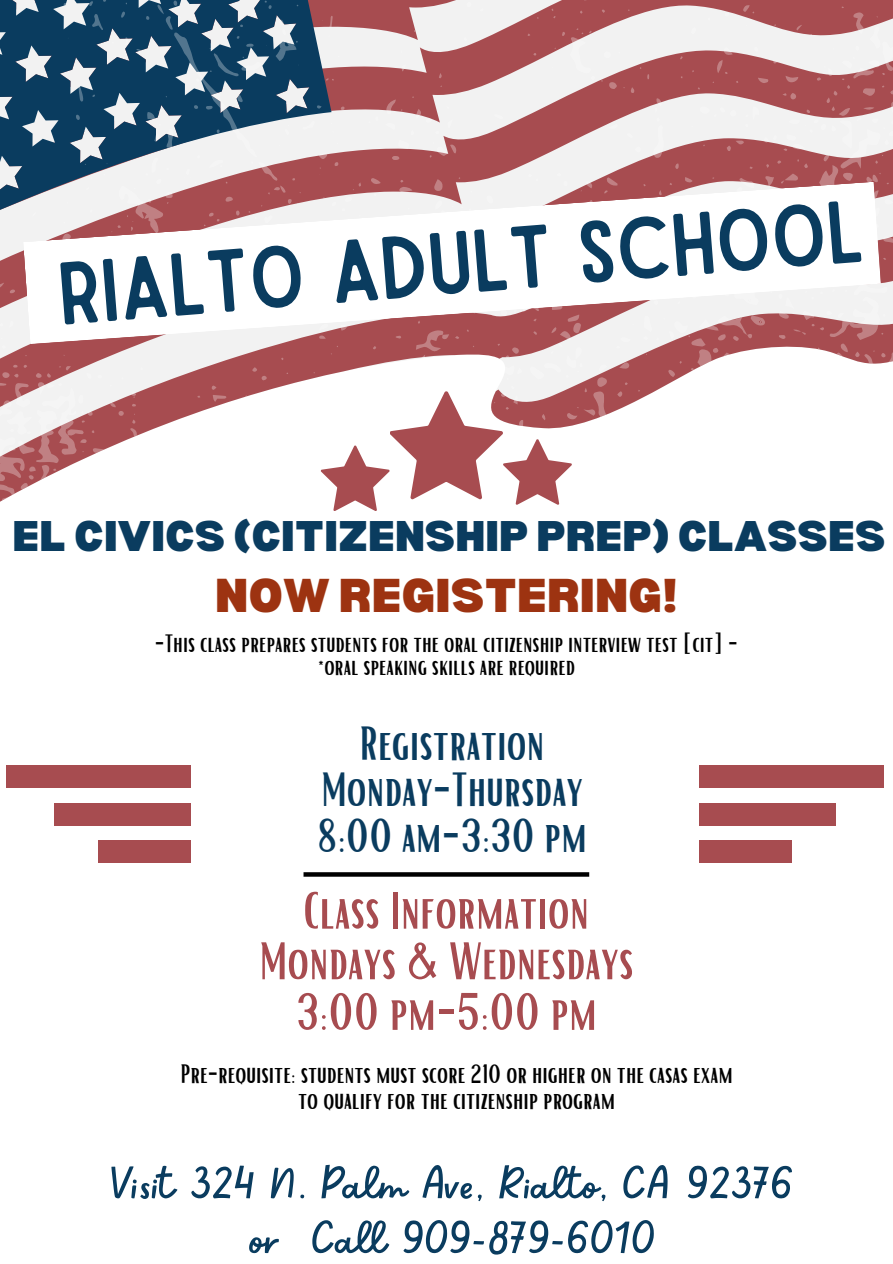
<style>
.page{position:relative;width:893px;height:1264px;background:#fff}
.page>*{position:absolute;margin:0;border:0;box-sizing:border-box;transform-origin:0 0}
.t1{font:84.75px "Sailors";color:#0a3c5f}
.t2{font:51px "Bright";color:#a74c50}
.t3{font:50.4px "Sweet Apricot";color:#0a3c5f}
.t4{font:46.65px "Bright";color:#0a3c5f}
.t5{font:900 46.35px "Bernoru";color:#9d3311}
.t6{font:900 42px "Bernoru";color:#0a3c5f}
.t7{font:25.95px/25.8px "Bright";color:#000;text-align:center}
.t8{font:24.45px "Bright";color:#000}
</style>
<div class="page">
<svg style="left:0;top:0;width:892px;height:502px"></svg>
<div style="left:6px;top:765px;width:185px;height:23px;background:#a74c50"></div>
<div style="left:699px;top:765px;width:184px;height:23px;background:#a74c50"></div>
<div style="left:54px;top:802px;width:136px;height:23px;background:#a74c50"></div>
<div style="left:699px;top:802px;width:136px;height:23px;background:#a74c50"></div>
<div style="left:99px;top:840px;width:92px;height:22px;background:#a74c50"></div>
<div style="left:699px;top:840px;width:92px;height:22px;background:#a74c50"></div>
<svg style="left:321px;top:391px;width:251px;height:120px"></svg>
<svg style="left:23px;top:182px;width:857px;height:162px"></svg>
<svg style="left:303px;top:872px;width:286px;height:4px"></svg>
<p class="t1" style="left:56px;top:266px;width:808px;rotate:-5deg">Rialto Adult School</p>
<p class="t6" style="left:13px;top:512px;width:874px">EL CIVICS (CITIZENSHIP PREP) CLASSES</p>
<p class="t5" style="left:215px;top:568px;width:463px">NOW REGISTERING!</p>
<p class="t8" style="left:155px;top:627px;width:584px">-This class prepares students for the oral citizenship interview test [cit] -</p>
<p class="t8" style="left:318px;top:650px;width:259px">*oral speaking skills are required</p>
<p class="t4" style="left:359px;top:713px;width:186px">Registration</p>
<p class="t4" style="left:321px;top:759px;width:263px">Monday-Thursday</p>
<p class="t4" style="left:317px;top:805px;width:271px">8:00 am-3:30 pm</p>
<p class="t2" style="left:303px;top:877px;width:287px">Class Information</p>
<p class="t2" style="left:259px;top:928px;width:376px">Mondays &amp; Wednesdays</p>
<p class="t2" style="left:296px;top:978px;width:302px">3:00 pm-5:00 pm</p>
<p class="t7" style="left:180px;top:1059px;width:553px">Pre-requisite: students must score 210 or higher on the casas exam to qualify for the citizenship program</p>
<p class="t3" style="left:110px;top:1151px;width:684px">Visit 324 N. Palm Ave, Rialto, CA 92376</p>
<p class="t3" style="left:250px;top:1206px;width:406px">or Call 909-879-6010</p>
</div>
